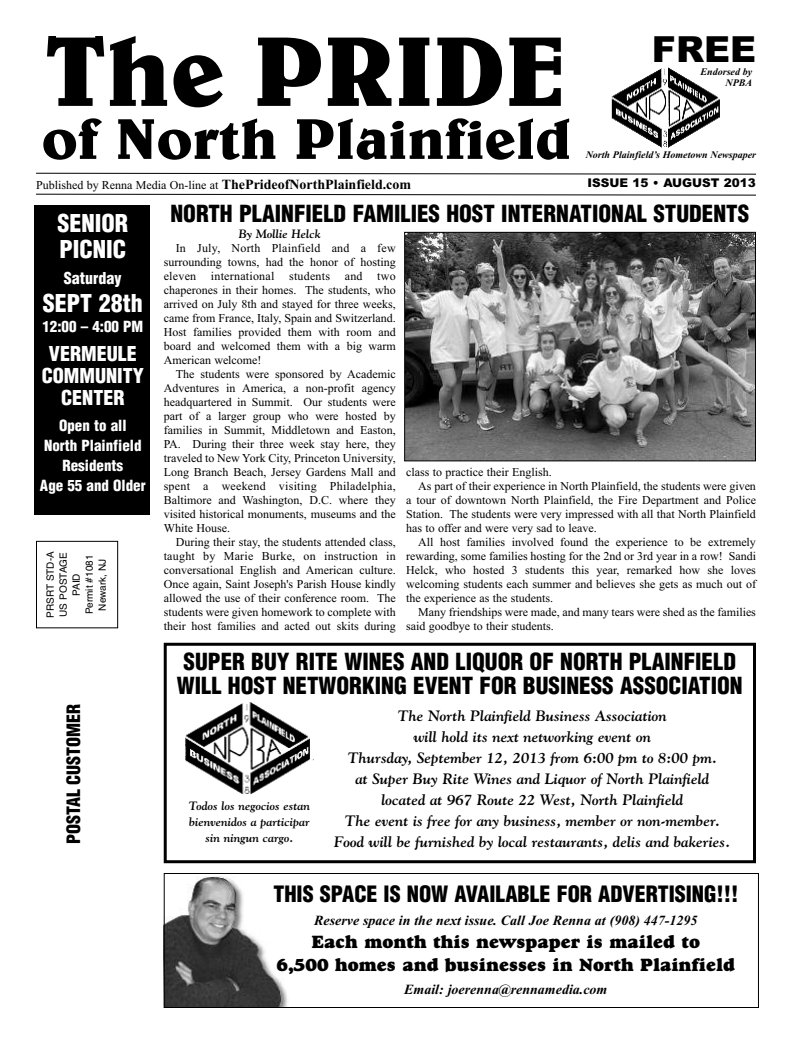
<style>
.page{position:relative;width:792px;height:1044px;background:#fff}
.page>*{position:absolute;margin:0;border:0;box-sizing:border-box;transform-origin:0 0}
.t1{font:700 100px "Belwe";color:#000}
.t2{font:700 58px "Belwe";color:#000}
.t3{font:900 36px "Arial";color:#000}
.t4{font:900 condensed 24px/26px "Helvetica";color:#fff}
.t5{font:900 condensed 23px/24px "Helvetica";color:#000}
.t6{font:900 condensed 22px "Helvetica";color:#000}
.t7{font:900 condensed 20px/22px "Helvetica";color:#fff;text-align:center}
.t8{font:18px/23px "Goudy Heavyface";color:#000;text-align:center}
.t9{font:900 condensed 18px "Helvetica";color:#000}
.t10{font:900 condensed 16px "Helvetica";color:#fff}
.t11{font:italic 700 15px/21px "Goudy";color:#000;text-align:center}
.t12{font:900 condensed 15px/20px "Helvetica";color:#fff;text-align:center}
.t13{font:italic 700 14px "Times New Roman";color:#000}
.t14{font:12px/14px "Times New Roman";color:#000;text-align:justify}
.t15{font:italic 700 12px/16px "Goudy";color:#000;text-align:center}
.t16{font:900 12px "Arial";color:#000}
.t17{font:italic 700 10px/11px "Times New Roman";color:#000;text-align:right}
.t18{font:10px/13px "Helvetica";color:#000;text-align:center}
.s1{font-weight:700;font-size:14px}
</style>
<div class="page">
<svg style="left:36px;top:172px;width:720px;height:3px"></svg>
<svg style="left:36px;top:193px;width:720px;height:3px"></svg>
<div style="left:35px;top:205px;width:115px;height:309px;background:#000"></div>
<img style="left:611px;top:63px;width:109px;height:85px">
<div style="left:36px;top:541px;width:82px;height:87px;border:1px solid #000"></div>
<img style="left:166px;top:877px;width:121px;height:129px">
<div style="left:164px;top:873px;width:595px;height:135px;border:1px solid #000"></div>
<img style="left:406px;top:234px;width:348px;height:225px">
<div style="left:404px;top:232px;width:352px;height:229px;border:1px solid #000"></div>
<div style="left:164px;top:643px;width:592px;height:220px;border:3px solid #000"></div>
<img style="left:185px;top:702px;width:129px;height:93px">
<h1 class="t1" style="left:45px;top:38px;width:523px">The PRIDE</h1>
<h2 class="t2" style="left:41px;top:119px;width:531px">of North Plainfield</h2>
<h3 class="t3" style="left:652px;top:28px;width:106px">FREE</h3>
<p class="t17" style="left:701px;top:66px;width:53px">Endorsed by<br>NPBA</p>
<p class="t17" style="left:586px;top:149px;width:172px">North Plainfield’s Hometown Newspaper</p>
<p class="t14" style="left:36px;top:178px;width:377px">Published by Renna Media On-line at <span class="s1">ThePrideofNorthPlainfield.com</span></p>
<p class="t16" style="left:587px;top:176px;width:170px">ISSUE 15 • AUGUST 2013</p>
<h3 class="t4" style="left:58px;top:211px;width:72px">SENIOR<br>PICNIC</h3>
<h3 class="t10" style="left:64px;top:269px;width:59px">Saturday</h3>
<h3 class="t4" style="left:43px;top:291px;width:101px">SEPT 28th</h3>
<p class="t12" style="left:42px;top:317px;width:102px">12:00 – 4:00 PM</p>
<h3 class="t7" style="left:42px;top:343px;width:104px">VERMEULE<br>COMMUNITY<br>CENTER</h3>
<p class="t12" style="left:40px;top:416px;width:107px">Open to all<br>North Plainfield<br>Residents<br>Age 55 and Older</p>
<p class="t18" style="left:44px;top:618px;width:68px;rotate:-90deg">PRSRT STD-A<br>US POSTAGE<br>PAID<br>Permit #1081<br>Newark, NJ</p>
<h3 class="t9" style="left:63px;top:844px;width:142px;rotate:-90deg">POSTAL CUSTOMER</h3>
<h3 class="t5" style="left:171px;top:202px;width:580px">NORTH PLAINFIELD FAMILIES HOST INTERNATIONAL STUDENTS</h3>
<p class="t15" style="left:239px;top:226px;width:83px">By Mollie Helck</p>
<p class="t14" style="left:164px;top:241px;width:234px;text-indent:12px">In July, North Plainfield and a few surrounding towns, had the honor of hosting eleven international students and two chaperones in their homes. The students, who arrived on July 8th and stayed for three weeks, came from France, Italy, Spain and Switzerland.<br>Host families provided them with room and board and welcomed them with a big warm American welcome!</p>
<p class="t14" style="left:164px;top:367px;width:234px;text-indent:12px">The students were sponsored by Academic Adventures in America, a non-profit agency headquartered in Summit. Our students were part of a larger group who were hosted by families in Summit, Middletown and Easton, PA. During their three week stay here, they traveled to New York City, Princeton University, Long Branch Beach, Jersey Gardens Mall and spent a weekend visiting Philadelphia, Baltimore and Washington, D.C. where they visited historical monuments, museums and the White House.</p>
<p class="t14" style="left:164px;top:535px;width:234px;text-indent:12px">During their stay, the students attended class, taught by Marie Burke, on instruction in conversational English and American culture.<br>Once again, Saint Joseph's Parish House kindly allowed the use of their conference room. The students were given homework to complete with their host families and acted out skits during</p>
<p class="t14" style="left:406px;top:465px;width:147px">class to practice their English.</p>
<p class="t14" style="left:418px;top:479px;width:339px">As part of their experience in North Plainfield, the students were given</p>
<p class="t14" style="left:406px;top:493px;width:351px">a tour of downtown North Plainfield, the Fire Department and Police</p>
<p class="t14" style="left:406px;top:507px;width:351px">Station. The students were very impressed with all that North Plainfield</p>
<p class="t14" style="left:406px;top:521px;width:192px">has to offer and were very sad to leave.</p>
<p class="t14" style="left:418px;top:535px;width:339px">All host families involved found the experience to be extremely</p>
<p class="t14" style="left:406px;top:549px;width:351px">rewarding, some families hosting for the 2nd or 3rd year in a row! Sandi</p>
<p class="t14" style="left:406px;top:563px;width:351px">Helck, who hosted 3 students this year, remarked how she loves</p>
<p class="t14" style="left:406px;top:577px;width:351px">welcoming students each summer and believes she gets as much out of</p>
<p class="t14" style="left:406px;top:591px;width:148px">the experience as the students.</p>
<p class="t14" style="left:418px;top:605px;width:339px">Many friendships were made, and many tears were shed as the families</p>
<p class="t14" style="left:406px;top:619px;width:149px">said goodbye to their students.</p>
<h3 class="t5" style="left:177px;top:650px;width:567px">SUPER BUY RITE WINES AND LIQUOR OF NORTH PLAINFIELD<br>WILL HOST NETWORKING EVENT FOR BUSINESS ASSOCIATION</h3>
<p class="t11" style="left:334px;top:705px;width:398px">The North Plainfield Business Association<br>will hold its next networking event on<br>Thursday, September 12, 2013 from 6:00 pm to 8:00 pm.<br>at Super Buy Rite Wines and Liquor of North Plainfield located at 967 Route 22 West, North Plainfield<br>The event is free for any business, member or non-member.<br>Food will be furnished by local restaurants, delis and bakeries.</p>
<p class="t15" style="left:189px;top:798px;width:123px">Todos los negocios estan bienvenidos a participar sin ningun cargo.</p>
<h3 class="t6" style="left:273px;top:881px;width:467px">THIS SPACE IS NOW AVAILABLE FOR ADVERTISING!!!</h3>
<p class="t13" style="left:314px;top:912px;width:385px">Reserve space in the next issue. Call Joe Renna at (908) 447-1295</p>
<h3 class="t8" style="left:276px;top:932px;width:460px">Each month this newspaper is mailed to<br>6,500 homes and businesses in North Plainfield</h3>
<p class="t13" style="left:404px;top:981px;width:205px">Email: joerenna@rennamedia.com</p>
</div>
